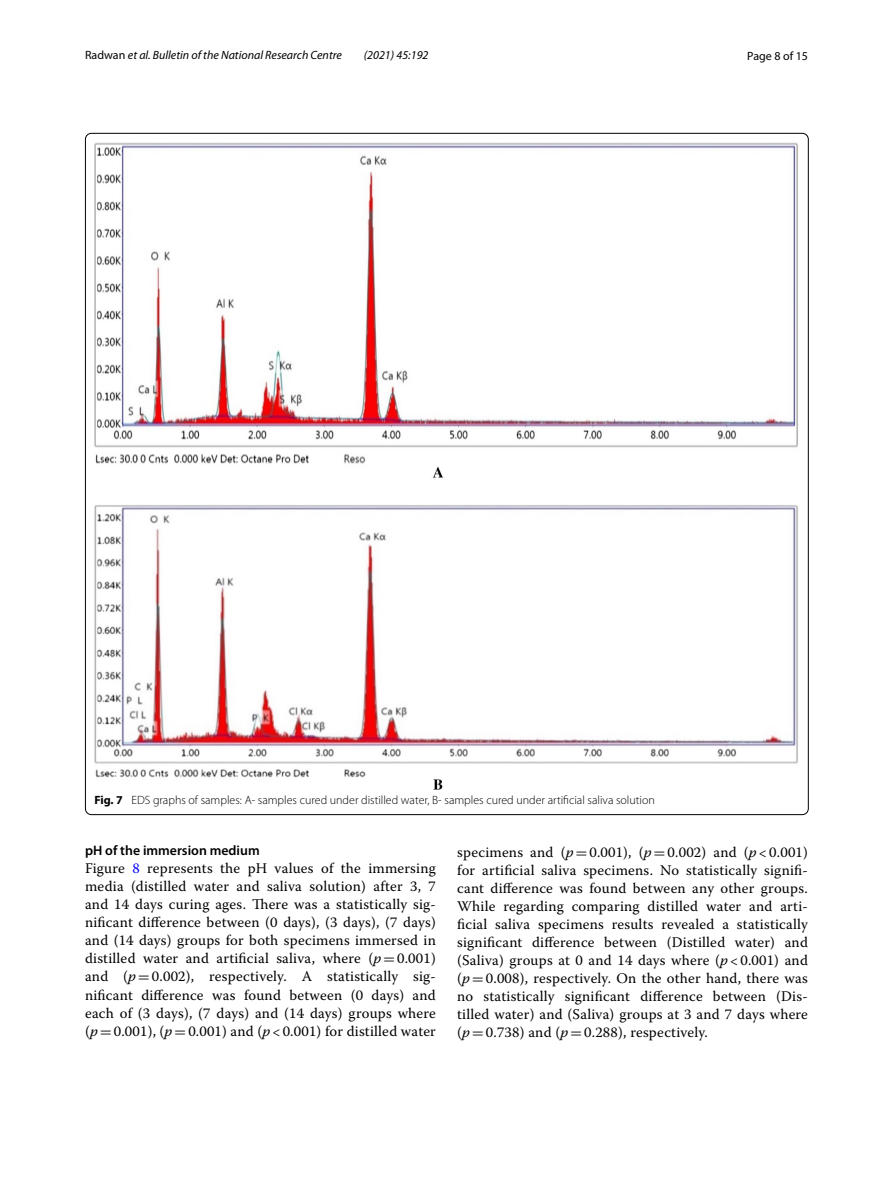
<style>
.page{position:relative;width:893px;height:1187px;background:#fff}
.page>*{position:absolute;margin:0;border:0;box-sizing:border-box;transform-origin:0 0}
.t1{font:14.7px/18px "Warnock Pro";letter-spacing:.015em;color:#000;text-align:justify}
.t2{font:600 13.8px "Myriad Pro";color:#000}
.t3{font:300 12px "Myriad Pro";color:#000}
.t4{font:italic 12px "Myriad Pro";color:#000}
.t5{font:12px "Myriad Pro";color:#000}
.s1{font-style:normal}
.s2{font-weight:700}
.s3{font-style:italic}
.s4{font-family:"MTSY"}
.s5{color:#00f}
</style>
<div class="page">
<img style="left:94px;top:142px;width:704px;height:647px">
<p class="t4" style="left:85px;top:48px;width:258px"><span class="s1">Radwan</span> et al. Bulletin of the National Research Centre</p>
<p class="t4" style="left:364px;top:48px;width:66px">(2021) 45:192</p>
<p class="t5" style="left:747px;top:48px;width:62px">Page 8 of 15</p>
<p class="t3" style="left:94px;top:793px;width:562px"><span class="s2">Fig. 7</span> EDS graphs of samples: A- samples cured under distilled water, B- samples cured under artificial saliva solution</p>
<p class="t1" style="left:457px;top:842px;width:352px">specimens and (<span class="s3">p</span><span class="s4">=</span>0.001), (<span class="s3">p</span><span class="s4">=</span>0.002) and (<span class="s3">p</span> &lt; 0.001) for artificial saliva specimens. No statistically signifi&shy;cant difference was found between any other groups.<br>While regarding comparing distilled water and arti&shy;ficial saliva specimens results revealed a statistically significant difference between (Distilled water) and (Saliva) groups at 0 and 14 days where (<span class="s3">p</span> &lt; 0.001) and (<span class="s3">p</span><span class="s4">=</span>0.008), respectively. On the other hand, there was no statistically significant difference between (Dis&shy;tilled water) and (Saliva) groups at 3 and 7 days where (<span class="s3">p</span><span class="s4">=</span>0.738) and (<span class="s3">p</span><span class="s4">=</span>0.288), respectively.</p>
<p class="t2" style="left:85px;top:841px;width:176px">pH of the immersion medium</p>
<p class="t1" style="left:85px;top:859px;width:352px">Figure <span class="s5">8</span> represents the pH values of the immersing media (distilled water and saliva solution) after 3, 7 and 14 days curing ages. There was a statistically sig&shy;nificant difference between (0 days), (3 days), (7 days) and (14 days) groups for both specimens immersed in distilled water and artificial saliva, where (<span class="s3">p</span><span class="s4">=</span>0.001) and (<span class="s3">p</span><span class="s4">=</span>0.002), respectively. A statistically sig&shy;nificant difference was found between (0 days) and each of (3 days), (7 days) and (14 days) groups where (<span class="s3">p</span><span class="s4">=</span>0.001), (<span class="s3">p</span><span class="s4">=</span>0.001) and (<span class="s3">p</span> &lt; 0.001) for distilled water</p>
</div>
